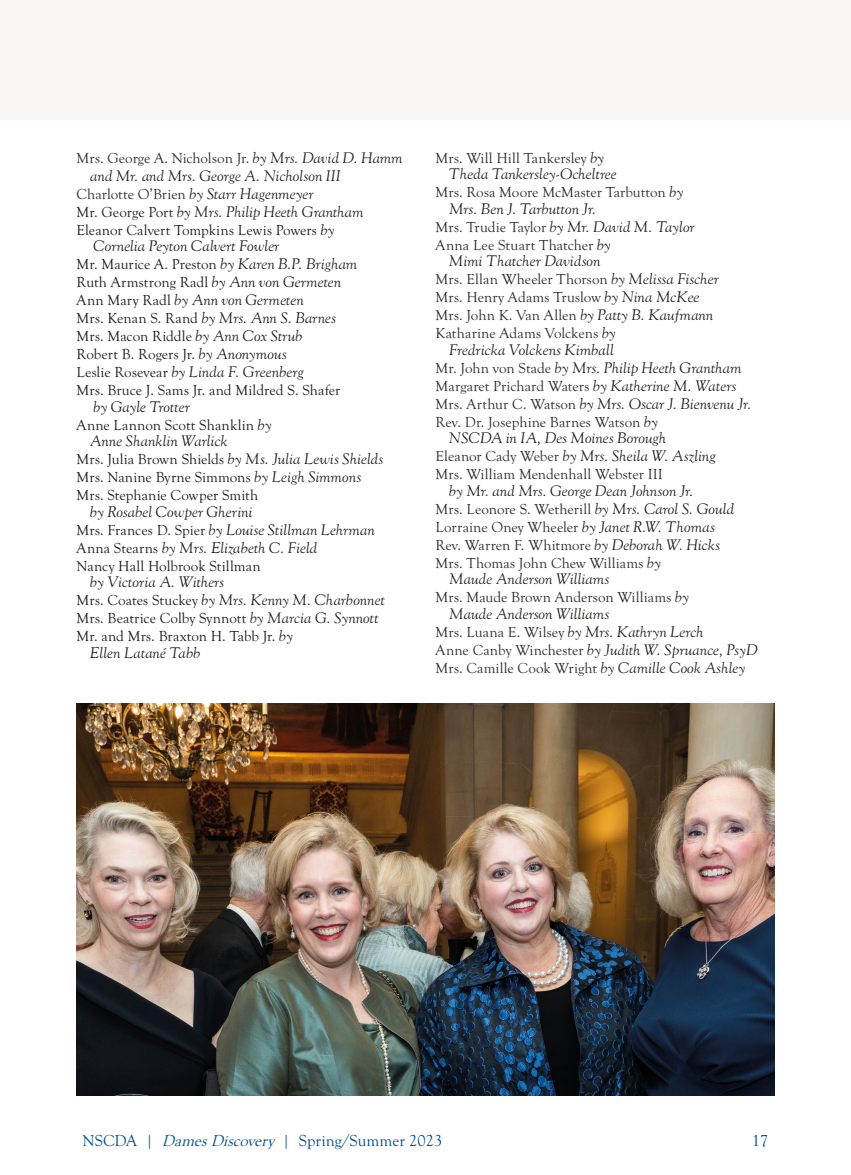
<style>
.page{position:relative;width:851px;height:1175px;background:#fff}
.page>*{position:absolute;margin:0;border:0;box-sizing:border-box;transform-origin:0 0}
.t1{font:16.5px "Goudy Old Sty";color:#005192}
.t2{font:italic 15px/18px "LTC Goudy Oldstyle Pro";letter-spacing:-.005em;color:#1d1d1b}
.t3{font:15px/16.5px "Goudy Old Sty";letter-spacing:.005em;color:#2e2d2c}
.t4{font:15px "Goudy Old Sty";letter-spacing:.005em;color:#1d1d1b}
.s1{font-family:"Goudy Old Sty";font-style:normal;color:#2e2d2c}
.s2{font-family:"Goudy Old Sty";font-style:normal}
.s3{font-family:"LTC Goudy Oldstyle Pro";font-style:italic}
.s4{font-family:"LTC Goudy Oldstyle Pro";font-style:italic;color:#1d1d1b}
.s5{font-style:italic}
</style>
<div class="page">
<div style="left:0;top:0;width:850px;height:120px;background:#f6f5f1"></div>
<img style="left:77px;top:703px;width:697px;height:392px">
<p class="t2" style="left:90px;top:149px;width:314px;text-indent:-14px"><span class="s1">Mrs. George A. Nicholson Jr.</span> by Mrs. David D. Hamm and Mr. and Mrs. George A. Nicholson III</p>
<p class="t2" style="left:77px;top:185px;width:239px"><span class="s1">Charlotte O’Brien</span> by Starr Hagenmeyer</p>
<p class="t2" style="left:77px;top:203px;width:289px"><span class="s2">Mr. George Port</span> by Mrs. Philip Heeth Grantham</p>
<p class="t4" style="left:77px;top:221px;width:259px">Eleanor Calvert Tompkins Lewis Powers <span class="s3">by</span></p>
<p class="t2" style="left:93px;top:237px;width:188px">Cornelia Peyton Calvert Fowler</p>
<p class="t4" style="left:77px;top:256px;width:282px">Mr. Maurice A. Preston <span class="s3">by Karen B.P. Brigham</span></p>
<p class="t4" style="left:77px;top:274px;width:266px">Ruth Armstrong Radl <span class="s3">by Ann von Germeten</span></p>
<p class="t2" style="left:77px;top:291px;width:229px"><span class="s2">Ann Mary Radl</span> by Ann von Germeten</p>
<p class="t2" style="left:77px;top:309px;width:261px"><span class="s2">Mrs. Kenan S. Rand</span> by Mrs. Ann S. Barnes</p>
<p class="t4" style="left:77px;top:328px;width:228px">Mrs. Macon Riddle <span class="s3">by Ann Cox Strub</span></p>
<p class="t4" style="left:77px;top:346px;width:212px">Robert B. Rogers Jr. <span class="s3">by Anonymous</span></p>
<p class="t2" style="left:77px;top:363px;width:229px"><span class="s2">Leslie Rosevear</span> by Linda F. Greenberg</p>
<p class="t4" style="left:77px;top:382px;width:265px">Mrs. Bruce J. Sams Jr. and Mildred S. Shafer</p>
<p class="t2" style="left:93px;top:398px;width:98px">by Gayle Trotter</p>
<p class="t4" style="left:77px;top:416px;width:197px">Anne Lannon Scott Shanklin <span class="s3">by</span></p>
<p class="t2" style="left:90px;top:432px;width:139px">Anne Shanklin Warlick</p>
<p class="t2" style="left:77px;top:450px;width:308px"><span class="s2">Mrs. Julia Brown Shields</span> by Ms. Julia Lewis Shields</p>
<p class="t4" style="left:77px;top:469px;width:286px">Mrs. Nanine Byrne Simmons <span class="s3">by Leigh Simmons</span></p>
<p class="t4" style="left:77px;top:487px;width:183px">Mrs. Stephanie Cowper Smith</p>
<p class="t2" style="left:90px;top:503px;width:164px">by Rosabel Cowper Gherini</p>
<p class="t2" style="left:77px;top:521px;width:300px"><span class="s2">Mrs. Frances D. Spier</span> by Louise Stillman Lehrman</p>
<p class="t2" style="left:77px;top:539px;width:242px"><span class="s2">Anna Stearns</span> by Mrs. Elizabeth C. Field</p>
<p class="t4" style="left:77px;top:557px;width:186px">Nancy Hall Holbrook Stillman</p>
<p class="t2" style="left:90px;top:573px;width:136px">by Victoria A. Withers</p>
<p class="t2" style="left:77px;top:591px;width:310px"><span class="s2">Mrs. Coates Stuckey</span> by Mrs. Kenny M. Charbonnet</p>
<p class="t4" style="left:77px;top:610px;width:303px">Mrs. Beatrice Colby Synnott <span class="s3">by Marcia G. Synnott</span></p>
<p class="t4" style="left:77px;top:628px;width:218px">Mr. and Mrs. Braxton H. Tabb Jr. <span class="s3">by</span></p>
<p class="t2" style="left:90px;top:644px;width:112px">Ellen Latané Tabb</p>
<p class="t3" style="left:435px;top:150px;width:170px">Mrs. Will Hill Tankersley <span class="s4">by</span></p>
<p class="t2" style="left:449px;top:165px;width:169px">Theda Tankersley-Ocheltree</p>
<p class="t3" style="left:449px;top:184px;width:236px;text-indent:-14px">Mrs. Rosa Moore McMaster Tarbutton <span class="s4">by<br>Mrs. Ben J. Tarbutton Jr.</span></p>
<p class="t2" style="left:435px;top:218px;width:261px"><span class="s1">Mrs. Trudie Taylor</span> by Mr. David M. Taylor</p>
<p class="t3" style="left:435px;top:237px;width:177px">Anna Lee Stuart Thatcher <span class="s4">by</span></p>
<p class="t2" style="left:449px;top:252px;width:153px">Mimi Thatcher Davidson</p>
<p class="t3" style="left:435px;top:271px;width:285px">Mrs. Ellan Wheeler Thorson <span class="s4">by Melissa Fischer</span></p>
<p class="t3" style="left:435px;top:289px;width:265px">Mrs. Henry Adams Truslow <span class="s4">by Nina McKee</span></p>
<p class="t3" style="left:435px;top:307px;width:279px">Mrs. John K. Van Allen <span class="s4">by Patty B. Kaufmann</span></p>
<p class="t2" style="left:435px;top:325px;width:182px;line-height:16.5px;text-align:right"><span class="s1">Katharine Adams Volckens</span> by<br>Fredricka Volckens Kimball</p>
<p class="t2" style="left:435px;top:359px;width:307px"><span class="s1">Mr. John von Stade</span> by Mrs. Philip Heeth Grantham</p>
<p class="t3" style="left:435px;top:378px;width:302px">Margaret Prichard Waters <span class="s4">by Katherine M. Waters</span></p>
<p class="t2" style="left:435px;top:395px;width:317px"><span class="s1">Mrs. Arthur C. Watson</span> by Mrs. Oscar J. Bienvenu Jr.</p>
<p class="t3" style="left:435px;top:414px;width:224px">Rev. Dr. Josephine Barnes Watson <span class="s4">by</span></p>
<p class="t2" style="left:449px;top:429px;width:219px">NSCDA in IA, Des Moines Borough</p>
<p class="t2" style="left:435px;top:447px;width:282px"><span class="s1">Eleanor Cady Weber</span> by Mrs. Sheila W. Aszling</p>
<p class="t3" style="left:435px;top:466px;width:229px">Mrs. William Mendenhall Webster III</p>
<p class="t2" style="left:449px;top:482px;width:246px">by Mr. and Mrs. George Dean Johnson Jr.</p>
<p class="t3" style="left:435px;top:501px;width:300px">Mrs. Leonore S. Wetherill <span class="s4">by Mrs. Carol S. Gould</span></p>
<p class="t3" style="left:435px;top:519px;width:281px">Lorraine Oney Wheeler <span class="s4">by Janet R.W. Thomas</span></p>
<p class="t3" style="left:435px;top:537px;width:286px">Rev. Warren F. Whitmore <span class="s4">by Deborah W. Hicks</span></p>
<p class="t3" style="left:449px;top:555px;width:213px;text-indent:-14px">Mrs. Thomas John Chew Williams <span class="s4">by<br>Maude Anderson Williams</span></p>
<p class="t3" style="left:449px;top:589px;width:241px;text-indent:-14px">Mrs. Maude Brown Anderson Williams <span class="s4">by<br>Maude Anderson Williams</span></p>
<p class="t2" style="left:435px;top:623px;width:269px"><span class="s1">Mrs. Luana E. Wilsey</span> by Mrs. Kathryn Lerch</p>
<p class="t2" style="left:435px;top:641px;width:323px"><span class="s1">Anne Canby Winchester</span> by Judith W. Spruance, PsyD</p>
<p class="t3" style="left:435px;top:660px;width:311px">Mrs. Camille Cook Wright <span class="s4">by Camille Cook Ashley</span></p>
<p class="t1" style="left:83px;top:1132px;width:361px">NSCDA | <span class="s5">DamesDiscovery</span> | Spring/Summer 2023</p>
<p class="t1" style="left:751px;top:1132px;width:18px">17</p>
</div>
